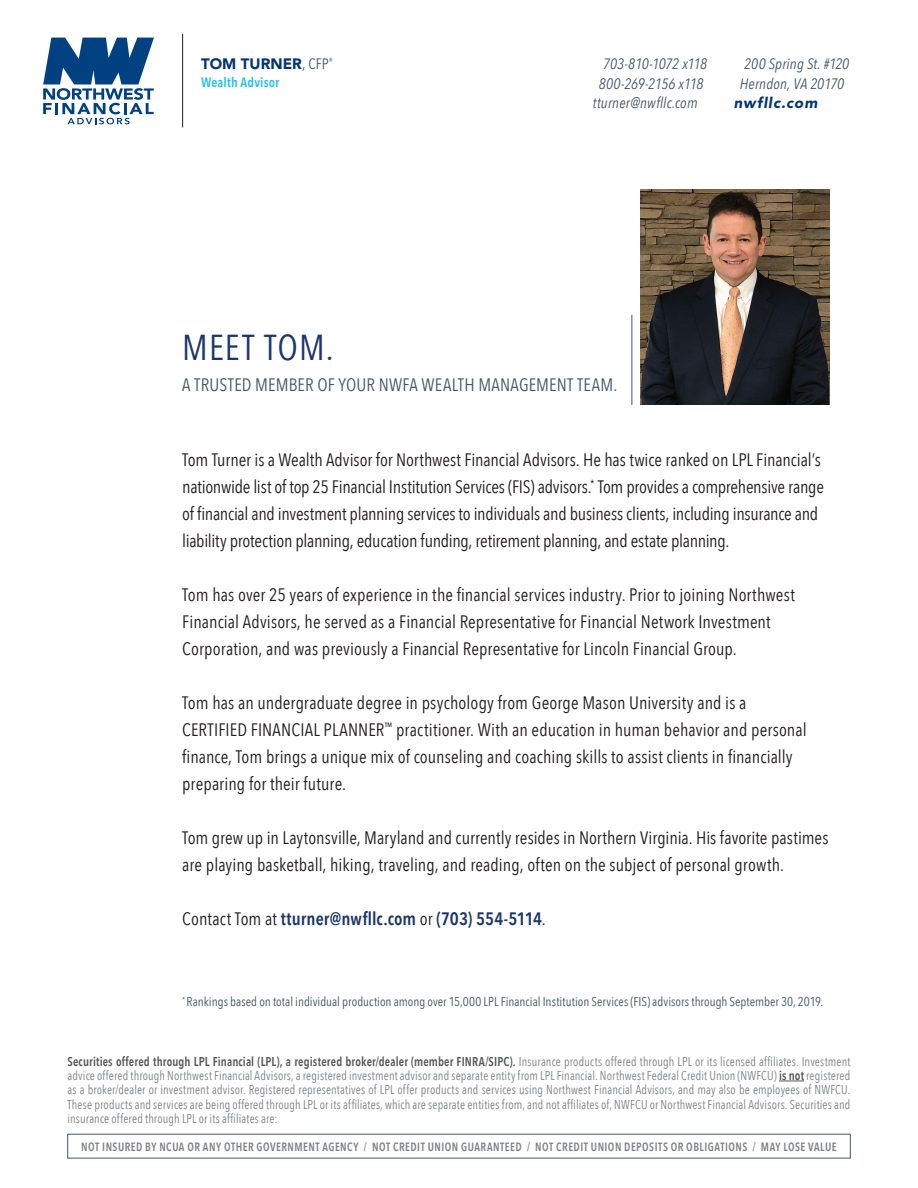
<style>
.page{position:relative;width:918px;height:1188px;background:#fff}
.page>*{position:absolute;margin:0;border:0;box-sizing:border-box;transform-origin:0 0}
.t1{font:36px "Avenir Next Condensed";letter-spacing:.03em;color:#1d366c}
.t2{font:18px/27px "Avenir Next Condensed";color:#231f20}
.t3{font:600 18px "Avenir Next Condensed";letter-spacing:.005em;color:#1d366c}
.t4{font:18px "Avenir Next Condensed";letter-spacing:.01em;color:#475865}
.t5{font:italic 15px/19.5px "Avenir Next Condensed";letter-spacing:.005em;color:#475865;text-align:center}
.t6{font:italic 15px "Avenir Next Condensed";letter-spacing:-.015em;color:#475865}
.t7{font:italic 15px "Avenir Next Condensed";letter-spacing:-.02em;color:#475865}
.t8{font:900 15px "Avenir";letter-spacing:.005em;color:#053474}
.t9{font:italic 900 15px "Avenir";letter-spacing:.065em;color:#053474}
.t10{font:600 13.5px "Avenir Next Condensed";letter-spacing:.01em;color:#26bff0}
.t11{font:12.75px/14.2px "Avenir Next Condensed";letter-spacing:.015em;color:#808285;text-align:justify;scale:.94 1}
.t12{font:12.75px "Avenir Next Condensed";color:#475865}
.t13{font:600 12px "Avenir Next Condensed";letter-spacing:.045em;color:#808285;scale:.92 1}
.s1{font-family:"Avenir Next Condensed";font-weight:400;color:#475865}
.s2{font-weight:400;color:#231f20}
.s3{font-weight:600;color:#57585a}
</style>
<div class="page">
<hr style="left:182px;top:34px;width:1px;height:93px;background:#231f20">
<svg style="left:43px;top:38px;width:111px;height:86px"></svg>
<svg style="left:779px;top:1081px;width:25px;height:1px"></svg>
<div style="left:68px;top:1134px;width:782px;height:24px;border:1px solid #475865"></div>
<img style="left:640px;top:189px;width:189px;height:216px">
<hr style="left:632px;top:315px;width:1px;height:90px;background:#475865">
<p class="t8" style="left:201px;top:55px;width:133px">TOM TURNER<span class="s1">, CFP</span><sup>®</sup></p>
<p class="t10" style="left:201px;top:71px;width:80px">Wealth Advisor</p>
<p class="t6" style="left:603px;top:55px;width:105px">703-810-1072 x118</p>
<p class="t7" style="left:599px;top:74px;width:106px">800-269-2156 x118</p>
<p class="t5" style="left:593px;top:93px;width:106px">tturner@nwfllc.com</p>
<p class="t5" style="left:740px;top:54px;width:111px">200 Spring St. #120<br>Herndon, VA 20170</p>
<p class="t9" style="left:734px;top:94px;width:85px">nwfllc.com</p>
<h1 class="t1" style="left:182px;top:317px;width:153px">MEET TOM.</h1>
<p class="t4" style="left:182px;top:369px;width:437px">A TRUSTED MEMBER OF YOUR NWFA WEALTH MANAGEMENT TEAM.</p>
<p class="t2" style="left:182px;top:445px;width:643px">Tom Turner is a Wealth Advisor for Northwest Financial Advisors. He has twice ranked on LPL Financial’s nationwide list of top 25 Financial Institution Services (FIS) advisors.<sup>*</sup> Tom provides a comprehensive range of financial and investment planning services to individuals and business clients, including insurance and liability protection planning, education funding, retirement planning, and estate planning.</p>
<p class="t2" style="left:182px;top:580px;width:614px">Tom has over 25 years of experience in the financial services industry. Prior to joining Northwest<br>Financial Advisors, he served as a Financial Representative for Financial Network Investment<br>Corporation, and was previously a Financial Representative for Lincoln Financial Group.</p>
<p class="t2" style="left:182px;top:688px;width:626px">Tom has an undergraduate degree in psychology from George Mason University and is a CERTIFIED FINANCIAL PLANNER<sup>™</sup> practitioner. With an education in human behavior and personal finance, Tom brings a unique mix of counseling and coaching skills to assist clients in financially preparing for their future.</p>
<p class="t2" style="left:182px;top:823px;width:648px">Tom grew up in Laytonsville, Maryland and currently resides in Northern Virginia. His favorite pastimes are playing basketball, hiking, traveling, and reading, often on the subject of personal growth.</p>
<p class="t3" style="left:182px;top:903px;width:365px"><span class="s2">Contact Tom at</span> tturner@nwfllc.com <span class="s2">or</span> (703) 554-5114<span class="s2">.</span></p>
<p class="t12" style="left:182px;top:990px;width:642px"><sup>*</sup> Rankings based on total individual production among over 15,000 LPL Financial Institution Services (FIS) advisors through September 30, 2019.</p>
<p class="t11" style="left:67px;top:1054px;width:835px"><span class="s3">Securities offered through LPL Financial (LPL), a registered broker/dealer (member FINRA/SIPC).</span> Insurance products offered through LPL or its licensed affiliates. Investment advice offered through Northwest Financial Advisors, a registered investment advisor and separate entity from LPL Financial. Northwest Federal Credit Union (NWFCU) <span class="s3">is not</span> registered as a broker/dealer or investment advisor. Registered representatives of LPL offer products and services using Northwest Financial Advisors, and may also be employees of NWFCU.<br>These products and services are being offered through LPL or its affiliates, which are separate entities from, and not affiliates of, NWFCU or Northwest Financial Advisors. Securities and insurance offered through LPL or its affiliates are:</p>
<p class="t13" style="left:81px;top:1136px;width:823px">NOT INSURED BY NCUA OR ANY OTHER GOVERNMENT AGENCY / NOT CREDIT UNION GUARANTEED / NOT CREDIT UNION DEPOSITS OR OBLIGATIONS / MAY LOSE VALUE</p>
</div>
